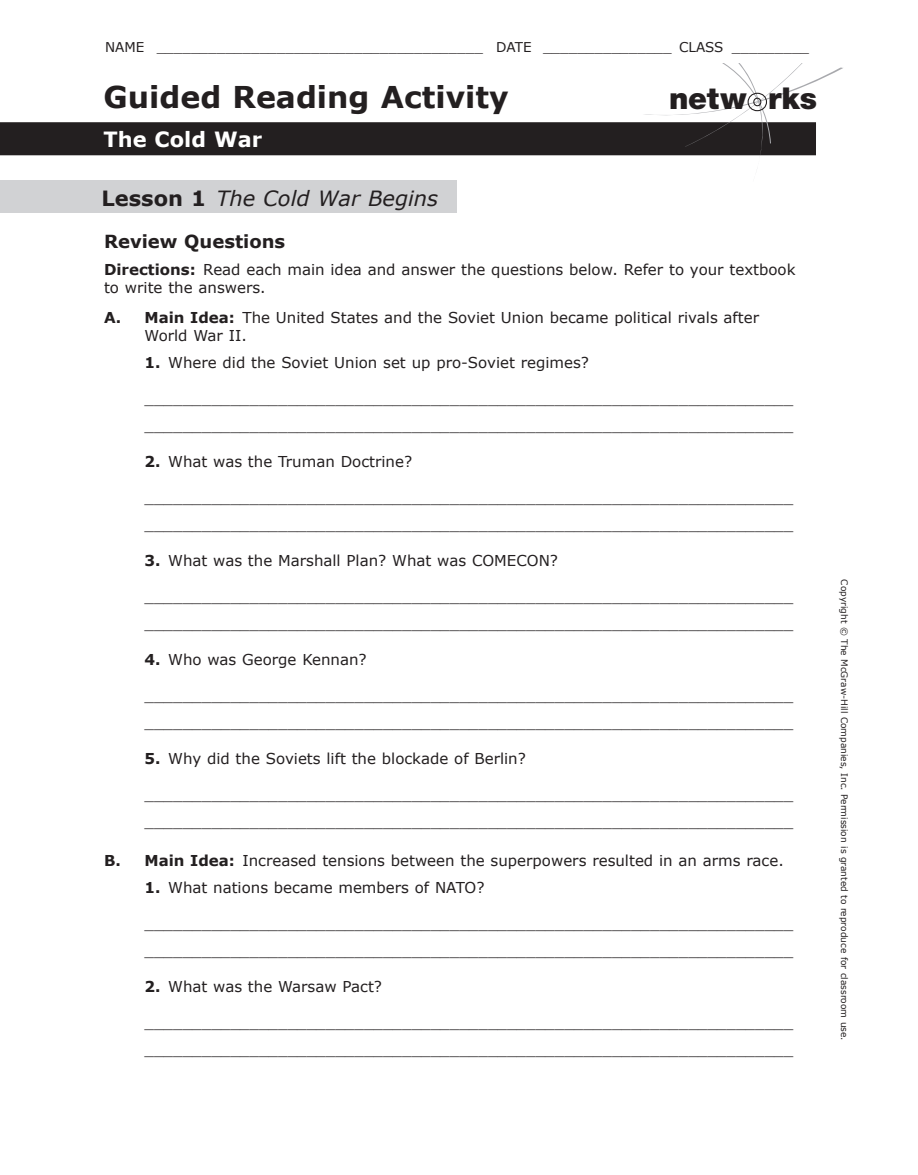
<style>
.page{position:relative;width:918px;height:1175px;background:#fff}
.page>*{position:absolute;margin:0;border:0;box-sizing:border-box;transform-origin:0 0}
.t1{font:900 30.15px "Helvetica Neue LT Std";color:#231f20}
.t2{font:700 30px "Verdana";color:#231f20}
.t3{font:italic 21px "Verdana";color:#231f20}
.t4{font:700 21px "Verdana";color:#fff}
.t5{font:700 18px "Verdana";color:#231f20}
.t6{font:15px/27px "Verdana";color:#231f20}
.t7{font:13.5px "Verdana";color:#231f20}
.t8{font:9px "Verdana";color:#231f20}
.s1{font-weight:700;font-style:normal}
.s2{font-weight:700}
</style>
<div class="page">
<div style="left:0;top:122px;width:816px;height:33px;background:#231f20"></div>
<svg style="left:642px;top:63px;width:201px;height:93px"></svg>
<div style="left:0;top:180px;width:456px;height:33px;background:#d1d2d4"></div>
<p class="t7" style="left:105px;top:39px;width:706px">NAME ______________________________________ DATE _______________ CLASS _________</p>
<h1 class="t1" style="left:669px;top:81px;width:150px">netw rks</h1>
<h3 class="t4" style="left:104px;top:126px;width:160px">The Cold War</h3>
<h2 class="t2" style="left:104px;top:78px;width:407px">Guided Reading Activity</h2>
<h3 class="t3" style="left:102px;top:184px;width:338px"><span class="s1">Lesson 1</span> The Cold War Begins</h3>
<p class="t5" style="left:104px;top:230px;width:183px">Review Questions</p>
<p class="t6" style="left:104px;top:260px;width:693px;line-height:18px"><span class="s2">Directions:</span> Read each main idea and answer the questions below. Refer to your textbook to write the answers.</p>
<p class="t6" style="left:145px;top:308px;width:616px;line-height:18px;text-indent:-40px"><span class="s2">A. Main Idea:</span> The United States and the Soviet Union became political rivals after<br>World War II.</p>
<p class="t6" style="left:145px;top:349px;width:446px"><span class="s2">1.</span> Where did the Soviet Union set up pro-Soviet regimes?</p>
<p class="t6" style="left:145px;top:385px;width:650px">____________________________________________________________________ ____________________________________________________________________</p>
<p class="t6" style="left:145px;top:448px;width:269px"><span class="s2">2.</span> What was the Truman Doctrine?</p>
<p class="t6" style="left:145px;top:484px;width:650px">____________________________________________________________________ ____________________________________________________________________</p>
<p class="t6" style="left:145px;top:547px;width:415px"><span class="s2">3.</span> What was the Marshall Plan? What was COMECON?</p>
<p class="t6" style="left:145px;top:583px;width:650px">____________________________________________________________________ ____________________________________________________________________</p>
<p class="t6" style="left:145px;top:646px;width:224px"><span class="s2">4.</span> Who was George Kennan?</p>
<p class="t6" style="left:145px;top:682px;width:650px">____________________________________________________________________ ____________________________________________________________________</p>
<p class="t6" style="left:145px;top:745px;width:383px"><span class="s2">5.</span> Why did the Soviets lift the blockade of Berlin?</p>
<p class="t6" style="left:145px;top:781px;width:650px">____________________________________________________________________ ____________________________________________________________________</p>
<p class="t6" style="left:104px;top:847px;width:681px"><span class="s2">B. Main Idea:</span> Increased tensions between the superpowers resulted in an arms race.</p>
<p class="t6" style="left:145px;top:874px;width:341px"><span class="s2">1.</span> What nations became members of NATO?</p>
<p class="t6" style="left:145px;top:910px;width:650px">____________________________________________________________________ ____________________________________________________________________</p>
<p class="t6" style="left:145px;top:973px;width:239px"><span class="s2">2.</span> What was the Warsaw Pact?</p>
<p class="t6" style="left:145px;top:1009px;width:650px">____________________________________________________________________ ____________________________________________________________________</p>
<p class="t8" style="left:850px;top:579px;width:463px;rotate:90deg">Copyright © The McGraw-Hill Companies, Inc. Permission is granted to reproduce for classroom use.</p>
</div>
